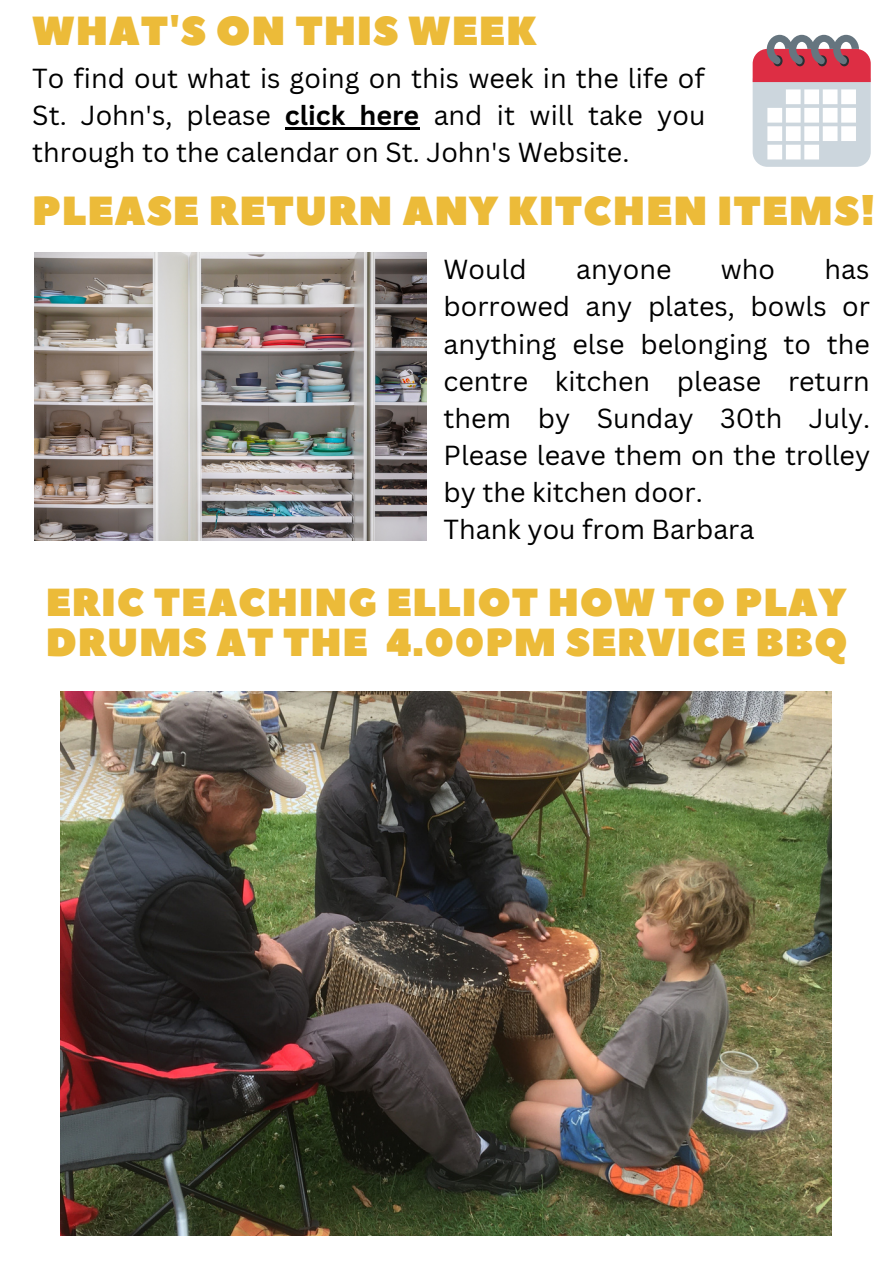
<style>
.page{position:relative;width:893px;height:1264px;background:#fff}
.page>*{position:absolute;margin:0;border:0;box-sizing:border-box;transform-origin:0 0}
.t1{font:40.5px "Peace Sans";letter-spacing:.02em;color:#ecbb39}
.t2{font:39px/40.5px "Peace Sans";letter-spacing:.02em;color:#ecbb39}
.t3{font:26.85px/37px "Canva Sans";color:#000;text-align:justify}
.s1{font-weight:700}
</style>
<div class="page">
<svg style="left:752px;top:35px;width:118px;height:132px"></svg>
<img style="left:35px;top:253px;width:391px;height:287px">
<img style="left:61px;top:691px;width:770px;height:544px">
<hr style="left:285px;top:127px;width:134px;height:2px;background:#000">
<p class="t1" style="left:32px;top:4px;width:505px">WHAT'S ON THIS WEEK</p>
<p class="t3" style="left:32px;top:59px;width:674px">To find out what is going on this week in the life of St. John's, please <span class="s1">click here</span> and it will take you through to the calendar on St. John's Website.</p>
<p class="t1" style="left:32px;top:184px;width:844px">PLEASE RETURN ANY KITCHEN ITEMS!</p>
<p class="t3" style="left:443px;top:250px;width:428px;text-indent:381px">has borrowed any plates, bowls or anything else belonging to the centre kitchen please return them by Sunday 30th July.<br>Please leave them on the trolley by the kitchen door.</p>
<p class="t3" style="left:443px;top:510px;width:312px">Thank you from Barbara</p>
<p class="t3" style="left:443px;top:250px;width:85px">Would</p>
<p class="t3" style="left:576px;top:250px;width:97px">anyone</p>
<p class="t3" style="left:720px;top:250px;width:56px">who</p>
<p class="t2" style="left:46px;top:583px;width:803px">ERIC TEACHING ELLIOT HOW TO PLAY<br>DRUMS AT THE 4.00PM SERVICE BBQ</p>
</div>
